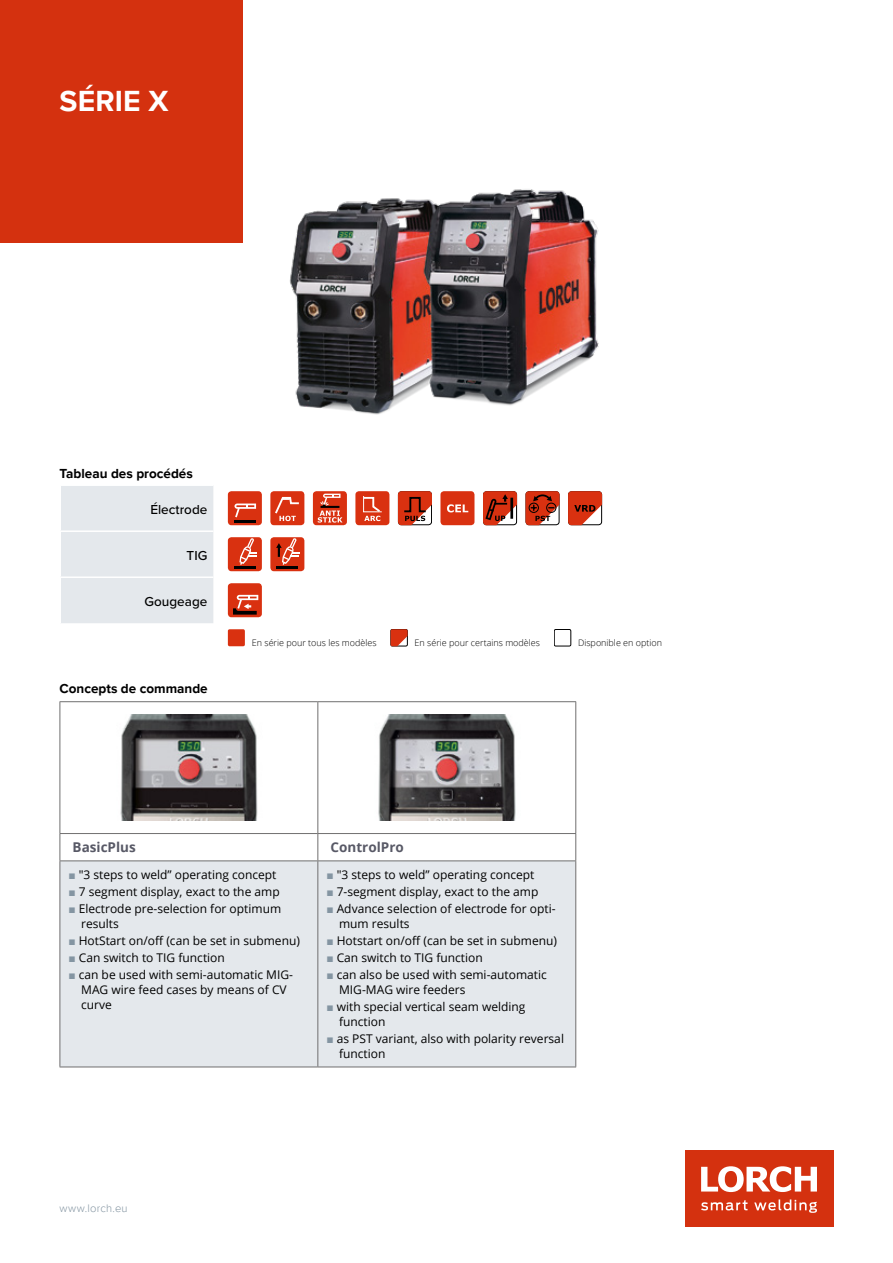
<style>
.page{position:relative;width:893px;height:1263px;background:#fff}
.page>*{position:absolute;margin:0;border:0;box-sizing:border-box;transform-origin:0 0}
.t1{font:700 30px "Proxima Nova";letter-spacing:.005em;color:#fff}
.t2{font:700 13.5px "Proxima Nova";color:#000}
.t3{font:500 13.5px "Proxima Nova";color:#000}
.t4{font:700 13.5px "Open Sans";color:#585966}
.t5{font:12px/15px "Open Sans";color:#000}
.t6{font:300 11.25px "Proxima Nova";letter-spacing:.02em;color:#8495a2}
.t7{font:300 9px "Open Sans";color:#000}
.s1{font-family:"Arial";color:#8495a2}
</style>
<div class="page">
<img style="left:234px;top:153px;width:365px;height:262px">
<div style="left:0;top:0;width:242px;height:242px;background:#d4310f"></div>
<div style="left:685px;top:1150px;width:148px;height:77px;background:#d4310f"></div>
<svg style="left:701px;top:1166px;width:116px;height:26px"></svg>
<svg style="left:701px;top:1199px;width:116px;height:14px"></svg>
<div style="left:61px;top:486px;width:152px;height:137px;background:#e4e8ec"></div>
<hr style="left:60px;top:530px;width:153px;height:2px;background:#fff">
<hr style="left:60px;top:576px;width:153px;height:2px;background:#fff">
<div style="left:228px;top:491px;width:34px;height:34px;background:#d93110;border-radius:4px"></div>
<svg style="left:234px;top:503px;width:22px;height:14px"></svg>
<hr style="left:234px;top:520px;width:21px;height:2px;background:#000">
<div style="left:270px;top:491px;width:34px;height:34px;background:#d93110;border-radius:4px"></div>
<svg style="left:275px;top:496px;width:24px;height:25px"></svg>
<div style="left:313px;top:491px;width:34px;height:34px;background:#d93110;border-radius:4px"></div>
<svg style="left:318px;top:494px;width:24px;height:29px"></svg>
<div style="left:355px;top:491px;width:34px;height:34px;background:#d93110;border-radius:4px"></div>
<svg style="left:363px;top:496px;width:19px;height:25px"></svg>
<svg style="left:398px;top:491px;width:34px;height:34px"></svg>
<div style="left:440px;top:491px;width:34px;height:34px;background:#d93110;border-radius:4px"></div>
<svg style="left:447px;top:504px;width:21px;height:8px"></svg>
<svg style="left:483px;top:491px;width:34px;height:34px"></svg>
<hr style="left:510px;top:498px;width:3px;height:21px;background:#000">
<svg style="left:525px;top:491px;width:35px;height:34px"></svg>
<svg style="left:568px;top:491px;width:34px;height:34px"></svg>
<div style="left:228px;top:537px;width:34px;height:34px;background:#d93110;border-radius:4px"></div>
<hr style="left:234px;top:566px;width:21px;height:2px;background:#000">
<svg style="left:239px;top:537px;width:18px;height:28px"></svg>
<div style="left:270px;top:537px;width:34px;height:34px;background:#d93110;border-radius:4px"></div>
<hr style="left:277px;top:566px;width:21px;height:2px;background:#000">
<svg style="left:276px;top:537px;width:23px;height:28px"></svg>
<div style="left:228px;top:583px;width:34px;height:34px;background:#d93110;border-radius:4px"></div>
<svg style="left:233px;top:595px;width:25px;height:20px"></svg>
<div style="left:228px;top:629px;width:17px;height:17px;background:#d93110;border-radius:2px"></div>
<svg style="left:391px;top:629px;width:17px;height:17px"></svg>
<div style="left:554px;top:629px;width:17px;height:17px;border:1px solid #000;border-radius:2px"></div>
<div style="left:61px;top:861px;width:514px;height:205px;background:#e4e8ec"></div>
<hr style="left:60px;top:701px;width:258px;height:1px;background:#706f6f">
<hr style="left:60px;top:702px;width:1px;height:131px;background:#706f6f">
<hr style="left:318px;top:701px;width:258px;height:1px;background:#706f6f">
<hr style="left:317px;top:702px;width:1px;height:131px;background:#706f6f">
<hr style="left:575px;top:702px;width:1px;height:131px;background:#706f6f">
<hr style="left:60px;top:833px;width:258px;height:1px;background:#706f6f">
<svg style="left:60px;top:834px;width:1px;height:26px"></svg>
<hr style="left:318px;top:833px;width:258px;height:1px;background:#706f6f">
<svg style="left:317px;top:834px;width:1px;height:26px"></svg>
<svg style="left:575px;top:834px;width:1px;height:26px"></svg>
<hr style="left:60px;top:860px;width:258px;height:1px;background:#706f6f">
<hr style="left:60px;top:861px;width:1px;height:205px;background:#706f6f">
<hr style="left:60px;top:1066px;width:258px;height:1px;background:#706f6f">
<hr style="left:318px;top:860px;width:258px;height:1px;background:#706f6f">
<hr style="left:317px;top:861px;width:1px;height:205px;background:#706f6f">
<hr style="left:575px;top:861px;width:1px;height:205px;background:#706f6f">
<hr style="left:318px;top:1066px;width:258px;height:1px;background:#706f6f">
<img style="left:120px;top:714px;width:138px;height:107px">
<img style="left:378px;top:714px;width:138px;height:107px">
<h1 class="t1" style="left:60px;top:78px;width:110px">SÉRIE X</h1>
<p class="t2" style="left:60px;top:464px;width:135px">Tableau des procédés</p>
<p class="t3" style="left:150px;top:499px;width:58px">Électrode</p>
<p class="t3" style="left:187px;top:545px;width:22px">TIG</p>
<p class="t3" style="left:145px;top:591px;width:64px">Gougeage</p>
<p class="t2" style="left:60px;top:678px;width:150px">Concepts de commande</p>
<p class="t7" style="left:252px;top:637px;width:126px">En série pour tous les modèles</p>
<p class="t7" style="left:415px;top:637px;width:127px">En série pour certains modèles</p>
<p class="t7" style="left:578px;top:637px;width:86px">Disponible en option</p>
<p class="t4" style="left:73px;top:838px;width:65px">BasicPlus</p>
<p class="t4" style="left:331px;top:838px;width:75px">ControlPro</p>
<p class="t5" style="left:68px;top:866px;width:210px"><span class="s1">■</span> "3 steps to weld” operating concept</p>
<p class="t5" style="left:68px;top:883px;width:213px"><span class="s1">■</span> 7 segment display, exact to the amp</p>
<p class="t5" style="left:81px;top:901px;width:202px;text-indent:-13px"><span class="s1">■</span> Electrode pre-selection for optimum results</p>
<p class="t5" style="left:68px;top:933px;width:233px"><span class="s1">■</span> HotStart on/off (can be set in submenu)</p>
<p class="t5" style="left:68px;top:950px;width:158px"><span class="s1">■</span> Can switch to TIG function</p>
<p class="t5" style="left:81px;top:967px;width:213px;text-indent:-13px"><span class="s1">■</span> can be used with semi-automatic MIG-<br>MAG wire feed cases by means of CV curve</p>
<p class="t5" style="left:326px;top:866px;width:210px"><span class="s1">■</span> "3 steps to weld” operating concept</p>
<p class="t5" style="left:326px;top:883px;width:214px"><span class="s1">■</span> 7-segment display, exact to the amp</p>
<p class="t5" style="left:339px;top:901px;width:218px;text-indent:-13px"><span class="s1">■</span> Advance selection of electrode for opti&shy;mum results</p>
<p class="t5" style="left:326px;top:933px;width:232px"><span class="s1">■</span> Hotstart on/off (can be set in submenu)</p>
<p class="t5" style="left:326px;top:950px;width:158px"><span class="s1">■</span> Can switch to TIG function</p>
<p class="t5" style="left:339px;top:967px;width:209px;text-indent:-13px"><span class="s1">■</span> can also be used with semi-automatic<br>MIG-MAG wire feeders</p>
<p class="t5" style="left:339px;top:999px;width:188px;text-indent:-13px"><span class="s1">■</span> with special vertical seam welding function</p>
<p class="t5" style="left:339px;top:1031px;width:226px;text-indent:-13px"><span class="s1">■</span> as PST variant, also with polarity reversal function</p>
<p class="t6" style="left:59px;top:1200px;width:70px">www.lorch.eu</p>
</div>
